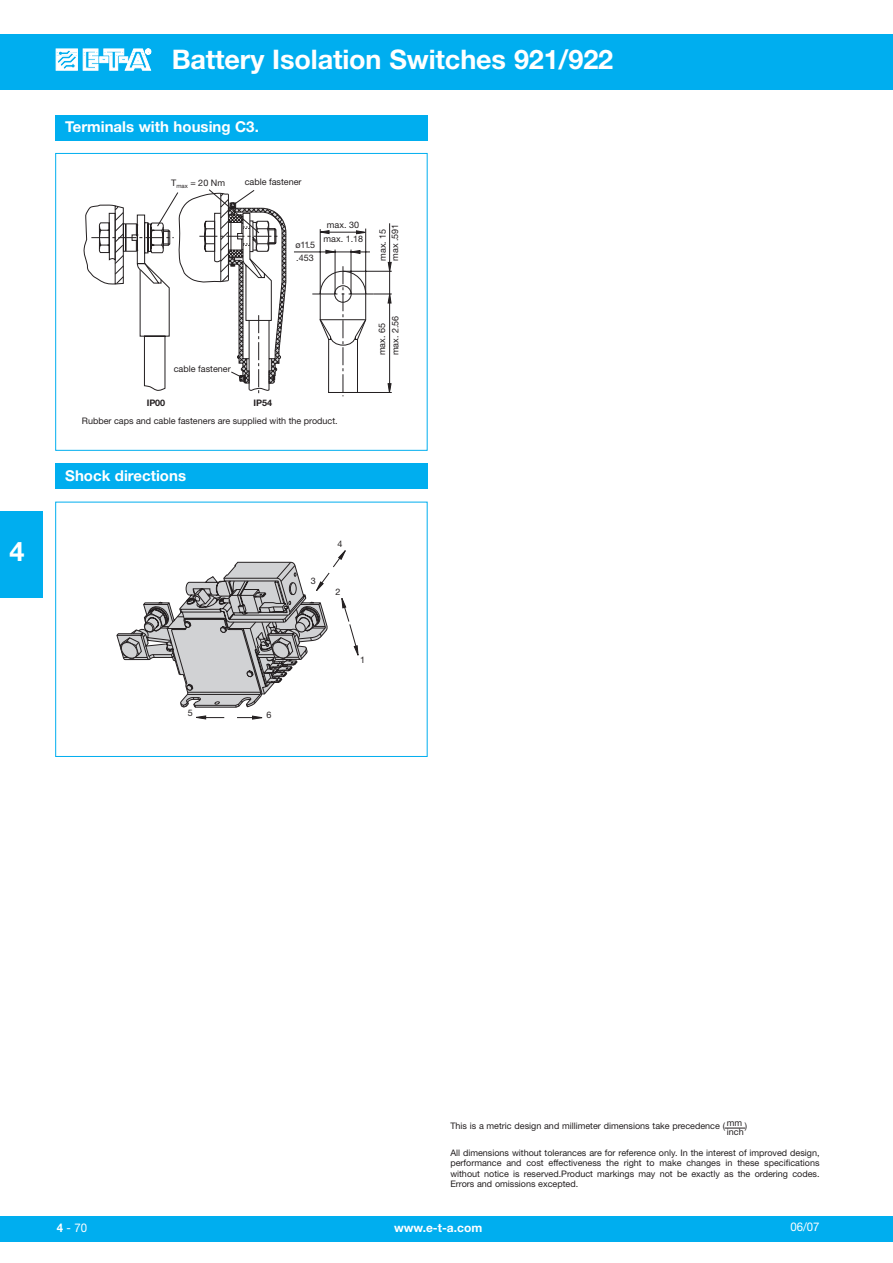
<style>
.page{position:relative;width:893px;height:1263px;background:#fff}
.page>*{position:absolute;margin:0;border:0;box-sizing:border-box;transform-origin:0 0}
.t1{font:700 27px "Helvetica Neue LT";letter-spacing:-.005em;color:#fff}
.t2{font:700 15px "Helvetica Neue LT";color:#fff}
.t3{font:700 12px "Helvetica Neue LT";color:#fff}
.t4{font:12px "Helvetica Neue LT";color:#fff;scale:.95 1}
.t5{font:9px/10.5px "Helvetica Neue LT";color:#231f20;text-align:justify}
.t6{font:700 9px "Helvetica Neue LT";letter-spacing:-.005em;color:#231f20}
.s1{font-weight:700}
</style>
<div class="page">
<div style="left:0;top:34px;width:892px;height:55px;background:#00aeef"></div>
<div style="left:0;top:1216px;width:892px;height:26px;background:#00aeef"></div>
<svg style="left:55px;top:48px;width:97px;height:23px"></svg>
<div style="left:0;top:511px;width:43px;height:86px;background:#00aeef"></div>
<svg style="left:116px;top:550px;width:242px;height:169px"></svg>
<div style="left:55px;top:502px;width:372px;height:255px;border:1px solid #00aeef"></div>
<div style="left:55px;top:115px;width:372px;height:25px;background:#00aeef"></div>
<div style="left:55px;top:463px;width:372px;height:26px;background:#00aeef"></div>
<svg style="left:366px;top:223px;width:26px;height:170px"></svg>
<svg style="left:388px;top:262px;width:3px;height:10px"></svg>
<svg style="left:388px;top:294px;width:3px;height:9px"></svg>
<svg style="left:388px;top:383px;width:3px;height:10px"></svg>
<svg style="left:83px;top:189px;width:283px;height:208px"></svg>
<div style="left:55px;top:153px;width:372px;height:298px;border:1px solid #00aeef"></div>
<svg style="left:724px;top:1128px;width:21px;height:1px"></svg>
<h1 class="t1" style="left:172px;top:49px;width:443px">Battery Isolation Switches 921/922</h1>
<h2 class="t2" style="left:65px;top:122px;width:195px">Terminals with housing C3.</h2>
<p class="t5" style="left:171px;top:178px;width:55px">T<sub>max</sub> = 20 Nm</p>
<p class="t5" style="left:245px;top:178px;width:58px">cable fastener</p>
<p class="t5" style="left:295px;top:241px;width:21px">ø 11.5</p>
<p class="t5" style="left:296px;top:253px;width:19px">.453</p>
<p class="t5" style="left:327px;top:220px;width:34px">max. 30</p>
<p class="t5" style="left:323px;top:234px;width:41px">max. 1.18</p>
<p class="t5" style="left:391px;top:261px;width:39px;rotate:-90deg">max .591</p>
<p class="t5" style="left:378px;top:261px;width:34px;rotate:-90deg">max. 15</p>
<p class="t5" style="left:174px;top:365px;width:58px">cable fastener</p>
<p class="t6" style="left:147px;top:399px;width:20px">IP00</p>
<p class="t6" style="left:253px;top:399px;width:20px">IP54</p>
<p class="t5" style="left:391px;top:355px;width:41px;rotate:-90deg">max. 2.56</p>
<p class="t5" style="left:378px;top:355px;width:34px;rotate:-90deg">max. 65</p>
<p class="t5" style="left:82px;top:417px;width:257px">Rubber caps and cable fasteners are supplied with the product.</p>
<h2 class="t2" style="left:65px;top:470px;width:122px">Shock directions</h2>
<h1 class="t1" style="left:10px;top:542px;width:17px">4</h1>
<p class="t5" style="left:337px;top:539px;width:7px">4</p>
<p class="t5" style="left:311px;top:576px;width:7px">3</p>
<p class="t5" style="left:188px;top:709px;width:7px">5</p>
<p class="t5" style="left:266px;top:710px;width:7px">6</p>
<p class="t5" style="left:335px;top:587px;width:7px">2</p>
<p class="t5" style="left:360px;top:656px;width:7px">1</p>
<p class="t5" style="left:450px;top:1122px;width:298px">This is a metric design and millimeter dimensions take precedence ( mm )</p>
<p class="t5" style="left:726px;top:1128px;width:18px">inch</p>
<p class="t5" style="left:450px;top:1149px;width:371px">All dimensions without tolerances are for reference only. In the interest of improved design, performance and cost effectiveness the right to make changes in these specifications without notice is reserved.Product markings may not be exactly as the ordering codes.<br>Errors and omissions excepted.</p>
<h3 class="t4" style="left:57px;top:1223px;width:34px"><span class="s1">4</span> - 70</h3>
<h3 class="t3" style="left:394px;top:1223px;width:90px">www.e-t-a.com</h3>
<h3 class="t4" style="left:790px;top:1223px;width:32px">06/07</h3>
</div>
